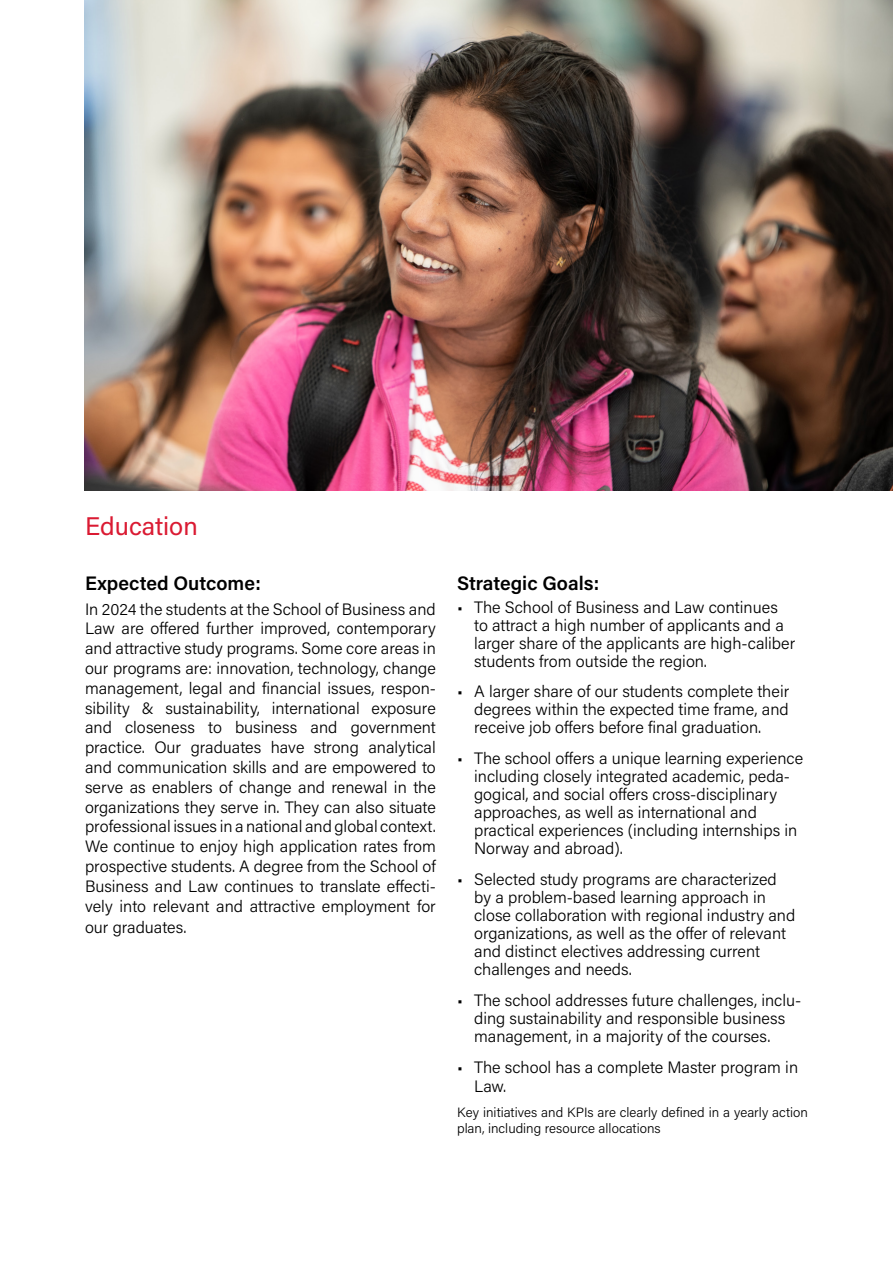
<style>
.page{position:relative;width:893px;height:1263px;background:#fff}
.page>*{position:absolute;margin:0;border:0;box-sizing:border-box;transform-origin:0 0}
.Tittel2{font:25.5px "Acumin Pro";color:#da1a32}
.Tittel3{font:600 19.5px "Acumin Pro";letter-spacing:.005em;color:#000}
.Brødtekst{font:600 19.5px "Acumin Pro";letter-spacing:-.005em;color:#000}
.Brødtekst-2{font:300 16.5px/18px "Acumin Pro";color:#000}
.undertekst{font:300 13.5px/16.2px "Acumin Pro";color:#000}
</style>
<div class="page">
<img style="left:85px;top:0;width:808px;height:490px">
<p class="Tittel2" style="left:85px;top:509px;width:114px">Education</p>
<p class="Tittel3" style="left:85px;top:570px;width:177px">Expected Outcome:</p>
<p class="Brødtekst-2" style="left:85px;top:598px;width:352px;line-height:19.8px;text-align:justify">In 2024 the students at the School of Business and Law are offered further improved, contemporary and attractive study programs. Some core areas in our programs are: innovation, technology, change management, legal and financial issues, respon&shy;sibility &amp; sustainability, international exposure and closeness to business and government practice. Our graduates have strong analytical and communication skills and are empowered to serve as enablers of change and renewal in the organizations they serve in. They can also situate professional issues in a national and global context.<br>We continue to enjoy high application rates from prospective students. A degree from the School of Business and Law continues to translate effecti&shy;vely into relevant and attractive employment for</p>
<p class="Brødtekst-2" style="left:85px;top:918px;width:103px">our graduates.</p>
<p class="Brødtekst" style="left:457px;top:570px;width:144px">Strategic Goals:</p>
<p class="Brødtekst-2" style="left:474px;top:597px;width:323px;text-indent:-17px">• The School of Business and Law continues to attract a high number of applicants and a larger share of the applicants are high-caliber students from outside the region.</p>
<p class="Brødtekst-2" style="left:474px;top:682px;width:317px;text-align:justify;text-indent:-17px">• A larger share of our students complete their degrees within the expected time frame, and receive job offers before final graduation.</p>
<p class="Brødtekst-2" style="left:474px;top:749px;width:331px;text-indent:-17px">• The school offers a unique learning experience including closely integrated academic, peda&shy;gogical, and social offers cross-disciplinary approaches, as well as international and practical experiences (including internships in Norway and abroad).</p>
<p class="Brødtekst-2" style="left:474px;top:869px;width:323px;text-indent:-17px">• Selected study programs are characterized by a problem-based learning approach in close collaboration with regional industry and organizations, as well as the offer of relevant and distinct electives addressing current challenges and needs.</p>
<p class="Brødtekst-2" style="left:474px;top:990px;width:329px;text-indent:-17px">• The school addresses future challenges, inclu&shy;ding sustainability and responsible business management, in a majority of the courses.</p>
<p class="Brødtekst-2" style="left:474px;top:1056px;width:326px;line-height:19.8px;text-indent:-17px">• The school has a complete Master program in<br>Law.</p>
<p class="undertekst" style="left:457px;top:1104px;width:352px">Key initiatives and KPIs are clearly defined in a yearly action plan, including resource allocations</p>
</div>
